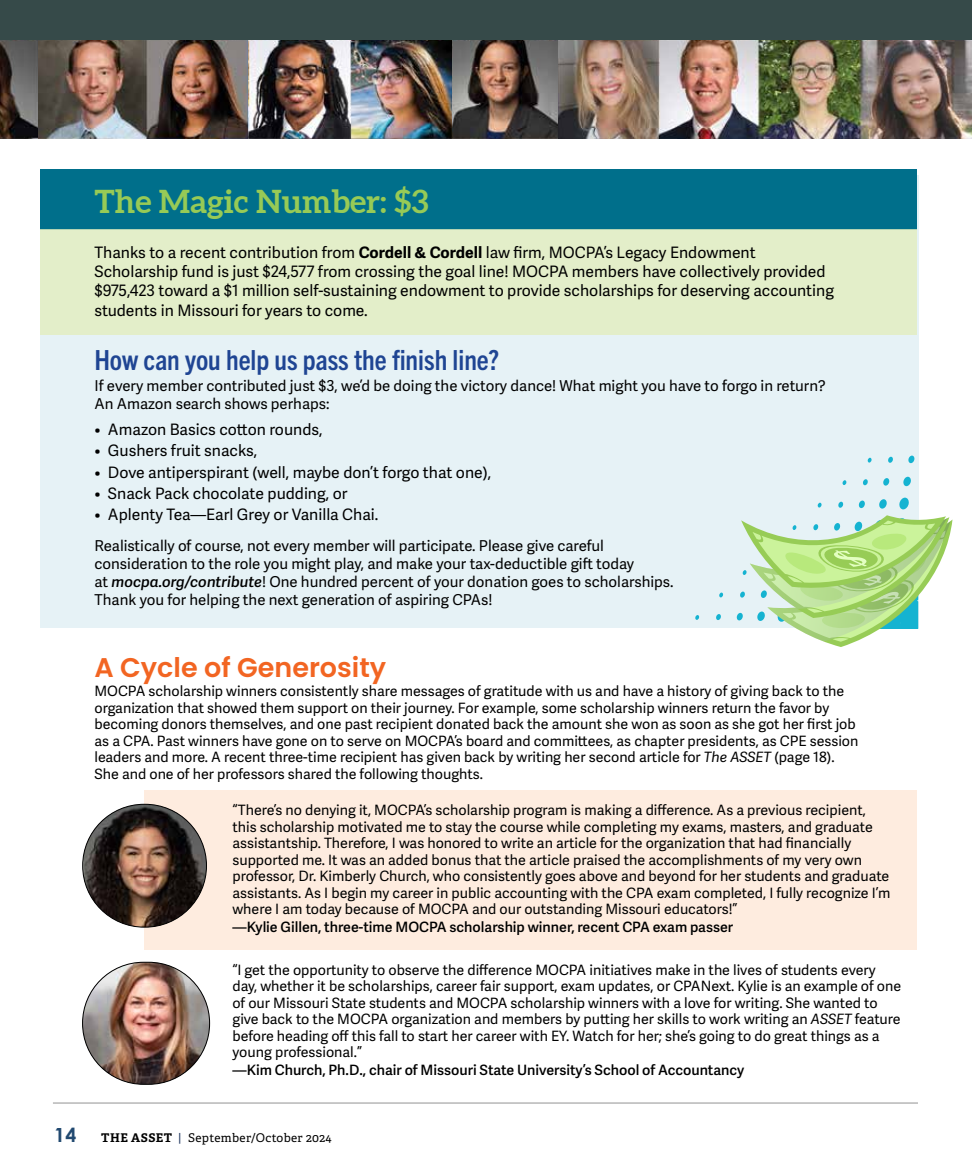
<style>
.page{position:relative;width:972px;height:1175px;background:#fff}
.page>*{position:absolute;margin:0;border:0;box-sizing:border-box;transform-origin:0 0}
.t1{font:700 32.25px "Aleo";color:#97ca56}
.t2{font:700 condensed 27.75px "Trade Gothic Next LT Pro";color:#1f4593}
.t3{font:600 27px "Poppins";color:#f26522}
.t4{font:700 19.5px "Century Gothic Pro";color:#214970}
.t5{font:15.75px/19.2px "Adelle Sans";color:#000}
.t6{font:15px/18px "Adelle Sans";color:#000}
.t7{font:14.25px/16.5px "Adelle Sans";color:#000}
.t8{font:600 14.25px "Adelle Sans";color:#000}
.t9{font:12px "Adelle";letter-spacing:.03em;color:#000}
.s1{font-weight:700}
.s2{font-weight:600;font-style:italic}
.s3{font-style:italic}
.s4{color:#1e355e}
</style>
<div class="page">
<hr style="left:53px;top:1102px;width:865px;height:1px;background:#000">
<div style="left:144px;top:790px;width:772px;height:160px;background:#feecdf"></div>
<div style="left:40px;top:176px;width:879px;height:452px;background:#e6f2f6"></div>
<div style="left:40px;top:169px;width:877px;height:61px;background:#006f8b"></div>
<div style="left:40px;top:230px;width:877px;height:104px;background:#e3eec9"></div>
<svg style="left:695px;top:455px;width:257px;height:192px"></svg>
<img style="left:83px;top:804px;width:123px;height:123px;border-radius:61px">
<img style="left:83px;top:962px;width:127px;height:122px;border-radius:61px">
<img style="left:0;top:39px;width:38px;height:99px">
<img style="left:38px;top:39px;width:520px;height:99px">
<img style="left:558px;top:39px;width:414px;height:99px">
<img style="left:249px;top:39px;width:202px;height:99px">
<div style="left:0;top:0;width:972px;height:39px;background:#364a49"></div>
<h1 class="t1" style="left:94px;top:181px;width:336px">The Magic Number: $3</h1>
<p class="t5" style="left:94px;top:243px;width:741px">Thanks to a recent contribution from <span class="s1">Cordell &amp; Cordell</span> law firm, MOCPA’s Legacy Endowment Scholarship fund is just $24,577 from crossing the goal line! MOCPA members have collectively provided $975,423 toward a $1 million self-sustaining endowment to provide scholarships for deserving accounting students in Missouri for years to come.</p>
<h2 class="t2" style="left:94px;top:341px;width:406px">How can you help us pass the finish line?</h2>
<p class="t6" style="left:94px;top:377px;width:733px">If every member contributed just $3, we’d be doing the victory dance! What might you have to forgo in return?<br>An Amazon search shows perhaps:</p>
<p class="t5" style="left:94px;top:420px;width:230px">• Amazon Basics cotton rounds,</p>
<p class="t5" style="left:94px;top:442px;width:164px">• Gushers fruit snacks,</p>
<p class="t5" style="left:94px;top:463px;width:398px">• Dove antiperspirant (well, maybe don’t forgo that one),</p>
<p class="t5" style="left:94px;top:484px;width:255px">• Snack Pack chocolate pudding, or</p>
<p class="t5" style="left:94px;top:505px;width:285px">• Aplenty Tea—Earl Grey or Vanilla Chai.</p>
<p class="t6" style="left:94px;top:537px;width:581px">Realistically of course, not every member will participate. Please give careful consideration to the role you might play, and make your tax-deductible gift today<br>at <span class="s2">mocpa.org/contribute</span>! One hundred percent of your donation goes to scholarships.<br>Thank you for helping the next generation of aspiring CPAs!</p>
<h3 class="t3" style="left:94px;top:651px;width:293px">A Cycle of Generosity</h3>
<p class="t7" style="left:94px;top:683px;width:765px">MOCPA scholarship winners consistently share messages of gratitude with us and have a history of giving back to the organization that showed them support on their journey. For example, some scholarship winners return the favor by becoming donors themselves, and one past recipient donated back the amount she won as soon as she got her first job as a CPA. Past winners have gone on to serve on MOCPA’s board and committees, as chapter presidents, as CPE session leaders and more. A recent three-time recipient has given back by writing her second article for <span class="s3">The ASSET</span> (page 18).<br>She and one of her professors shared the following thoughts.</p>
<p class="t7" style="left:232px;top:802px;width:659px">“There’s no denying it, MOCPA’s scholarship program is making a difference. As a previous recipient, this scholarship motivated me to stay the course while completing my exams, masters, and graduate assistantship. Therefore, I was honored to write an article for the organization that had financially supported me. It was an added bonus that the article praised the accomplishments of my very own professor, Dr. Kimberly Church, who consistently goes above and beyond for her students and graduate assistants. As I begin my career in public accounting with the CPA exam completed, I fully recognize I’m where I am today because of MOCPA and our outstanding Missouri educators!”</p>
<p class="t8" style="left:232px;top:916px;width:502px">—Kylie Gillen, three-time MOCPA scholarship winner, recent CPA exam passer</p>
<p class="t7" style="left:232px;top:961px;width:670px">“I get the opportunity to observe the difference MOCPA initiatives make in the lives of students every day, whether it be scholarships, career fair support, exam updates, or CPANext. Kylie is an example of one of our Missouri State students and MOCPA scholarship winners with a love for writing. She wanted to give back to the MOCPA organization and members by putting her skills to work writing an <span class="s3">ASSET</span> feature before heading off this fall to start her career with EY. Watch for her; she’s going to do great things as a young professional.”</p>
<p class="t8" style="left:232px;top:1059px;width:513px">—Kim Church, Ph.D., chair of Missouri State University’s School of Accountancy</p>
<h3 class="t4" style="left:54px;top:1122px;width:24px">14</h3>
<p class="t9" style="left:101px;top:1129px;width:232px"><span class="s1">THE ASSET</span> <span class="s4">|</span> September/October 2024</p>
</div>
